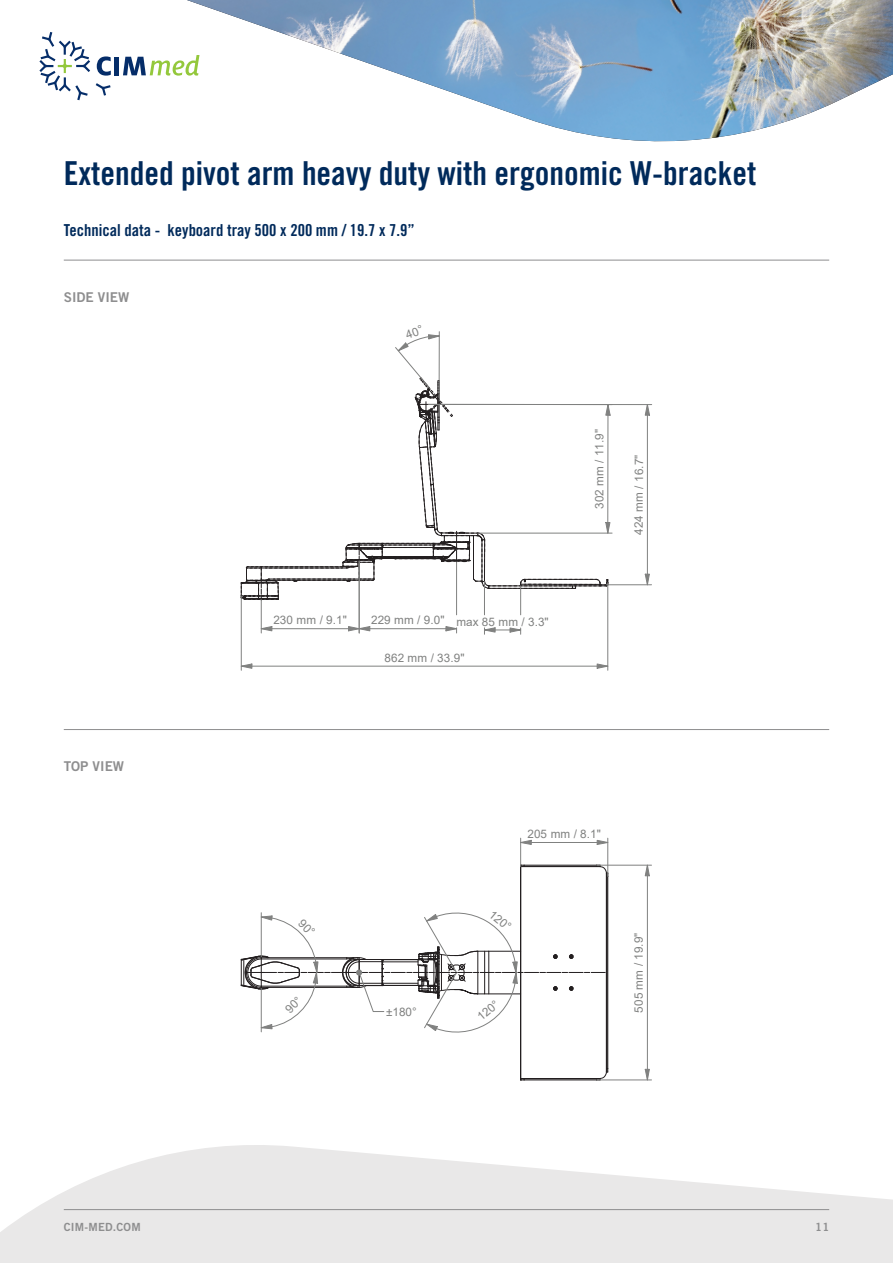
<style>
.page{position:relative;width:893px;height:1263px;background:#fff}
.page>*{position:absolute;margin:0;border:0;box-sizing:border-box;transform-origin:0 0}
.t1{font:33px "Trade Gothic LT Std Bd Cn 20";color:#002a5b}
.t2{font:16.5px "Trade Gothic LT Std Bd Cn 20";color:#002a5b}
.t3{font:13.5px "Trade Gothic LT Std Bd 2";color:#8e8e8f}
.t4{font:11.7px "Arial";letter-spacing:.01em;color:#808180}
.t5{font:11.25px "Trade Gothic LT Std Bd 2";letter-spacing:.02em;color:#8e8e8f}
</style>
<div class="page">
<img style="left:187px;top:0;width:706px;height:142px">
<svg style="left:0;top:1145px;width:893px;height:118px;fill:#e9e8e8"></svg>
<hr style="left:64px;top:260px;width:765px;height:1px;background:#8e8e8f">
<hr style="left:64px;top:729px;width:765px;height:1px;background:#8e8e8f">
<hr style="left:64px;top:1209px;width:765px;height:1px;background:#8e8e8f">
<svg style="left:96px;top:83px;width:15px;height:13px"></svg>
<svg style="left:97px;top:56px;width:14px;height:20px"></svg>
<div style="left:114px;top:57px;width:5px;height:18px;background:#052d69"></div>
<svg style="left:123px;top:55px;width:76px;height:21px"></svg>
<svg style="left:39px;top:32px;width:51px;height:68px"></svg>
<svg style="left:645px;top:405px;width:5px;height:11px"></svg>
<svg style="left:645px;top:574px;width:5px;height:12px"></svg>
<hr style="left:647px;top:415px;width:1px;height:159px;background:#808180">
<hr style="left:606px;top:584px;width:45px;height:1px;background:#808180">
<hr style="left:429px;top:404px;width:223px;height:1px;background:#808180">
<svg style="left:260px;top:626px;width:12px;height:5px"></svg>
<hr style="left:272px;top:628px;width:77px;height:1px;background:#808180">
<hr style="left:261px;top:600px;width:1px;height:33px;background:#808180">
<svg style="left:348px;top:626px;width:22px;height:5px"></svg>
<hr style="left:370px;top:628px;width:76px;height:1px;background:#808180">
<hr style="left:359px;top:561px;width:1px;height:72px;background:#808180">
<svg style="left:445px;top:626px;width:13px;height:7px"></svg>
<svg style="left:240px;top:663px;width:12px;height:6px"></svg>
<svg style="left:597px;top:663px;width:12px;height:6px"></svg>
<hr style="left:252px;top:666px;width:345px;height:1px;background:#808180">
<hr style="left:241px;top:596px;width:1px;height:74px;background:#808180">
<hr style="left:607px;top:583px;width:1px;height:87px;background:#808180">
<svg style="left:484px;top:627px;width:38px;height:7px"></svg>
<hr style="left:478px;top:533px;width:134px;height:1px;background:#808180">
<hr style="left:524px;top:1080px;width:73px;height:1px;background:#231f20">
<hr style="left:521px;top:1078px;width:79px;height:1px;background:#231f20">
<svg style="left:596px;top:1068px;width:12px;height:13px"></svg>
<hr style="left:524px;top:866px;width:73px;height:1px;background:#231f20">
<hr style="left:524px;top:865px;width:73px;height:1px;background:#231f20">
<hr style="left:607px;top:873px;width:1px;height:199px;background:#231f20">
<hr style="left:606px;top:873px;width:1px;height:199px;background:#231f20">
<hr style="left:520px;top:867px;width:1px;height:211px;background:#231f20">
<svg style="left:596px;top:865px;width:12px;height:12px"></svg>
<svg style="left:597px;top:840px;width:12px;height:5px"></svg>
<hr style="left:531px;top:842px;width:66px;height:1px;background:#808180">
<svg style="left:520px;top:838px;width:12px;height:29px"></svg>
<hr style="left:607px;top:838px;width:1px;height:38px;background:#808180">
<svg style="left:645px;top:864px;width:5px;height:12px"></svg>
<svg style="left:645px;top:1069px;width:5px;height:11px"></svg>
<hr style="left:647px;top:876px;width:1px;height:193px;background:#808180">
<hr style="left:597px;top:1080px;width:54px;height:1px;background:#808180">
<hr style="left:597px;top:865px;width:54px;height:1px;background:#808180">
<svg style="left:241px;top:331px;width:370px;height:284px"></svg>
<svg style="left:241px;top:911px;width:364px;height:123px"></svg>
<h1 class="t1" style="left:64px;top:154px;width:694px">Extended pivot arm heavy duty with ergonomic W-bracket</h1>
<h2 class="t2" style="left:64px;top:220px;width:353px">Technical data - keyboard tray 500 x 200 mm / 19.7 x 7.9”</h2>
<p class="t3" style="left:64px;top:288px;width:67px">SIDE VIEW</p>
<p class="t3" style="left:64px;top:758px;width:62px">TOP VIEW</p>
<p class="t4" style="left:273px;top:612px;width:75px">230 mm / 9.1"</p>
<p class="t4" style="left:371px;top:612px;width:75px">229 mm / 9.0"</p>
<p class="t4" style="left:385px;top:649px;width:82px">862 mm / 33.9"</p>
<p class="t4" style="left:456px;top:613px;width:94px">max 85 mm / 3.3"</p>
<p class="t4" style="left:591px;top:509px;width:82px;rotate:-90deg">302 mm / 11.9"</p>
<p class="t4" style="left:631px;top:535px;width:81px;rotate:-90deg">424 mm / 16.7"</p>
<p class="t4" style="left:386px;top:1003px;width:32px">±180°</p>
<p class="t4" style="left:527px;top:826px;width:75px">205 mm / 8.1"</p>
<p class="t4" style="left:474px;top:920px;width:26px;rotate:-40deg">120°</p>
<p class="t4" style="left:496px;top:906px;width:26px;rotate:40deg">120°</p>
<p class="t4" style="left:474px;top:1012px;width:26px;rotate:-40deg">120°</p>
<p class="t4" style="left:631px;top:1012px;width:82px;rotate:-90deg">505 mm / 19.9"</p>
<p class="t5" style="left:64px;top:1220px;width:78px">CIM-MED.COM</p>
<p class="t5" style="left:815px;top:1219px;width:15px">11</p>
</div>
